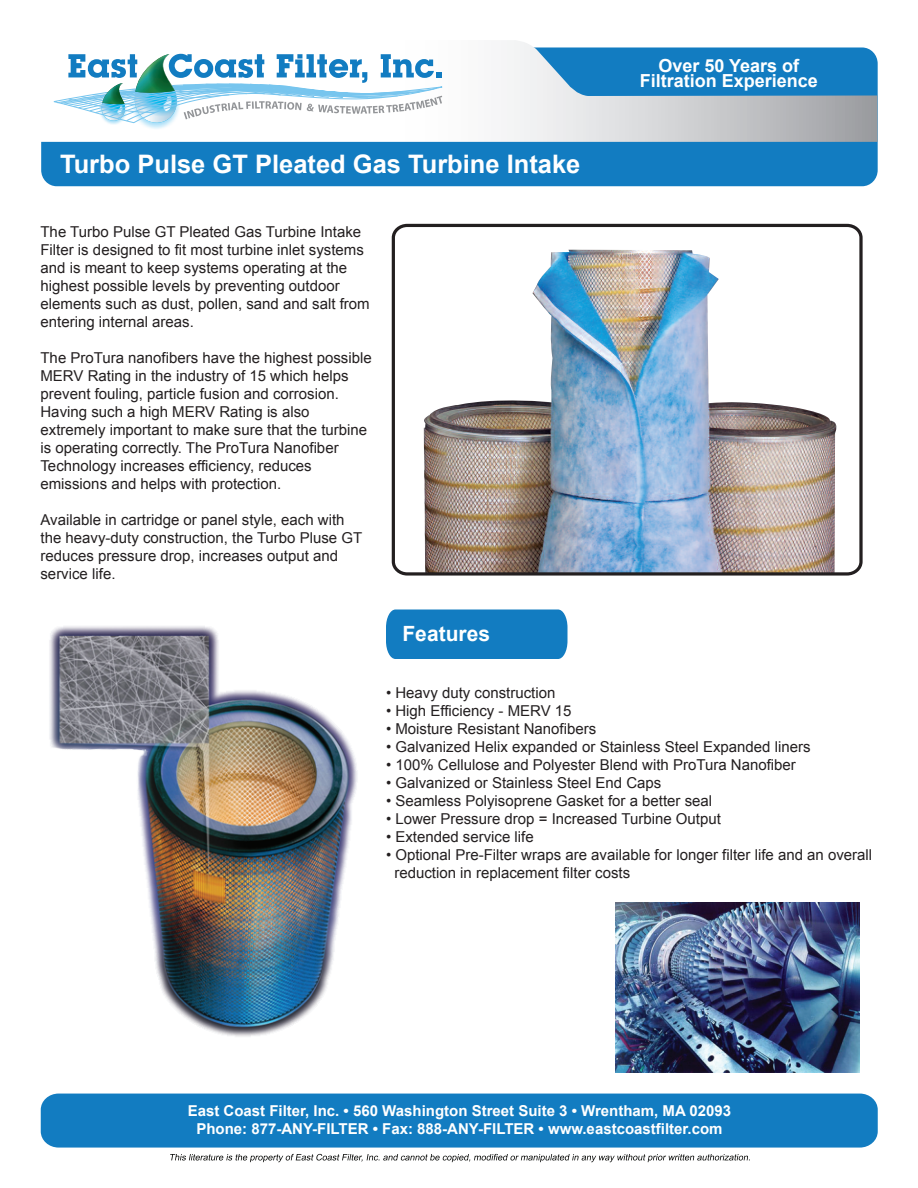
<style>
.page{position:relative;width:918px;height:1188px;background:#fff}
.page>*{position:absolute;margin:0;border:0;box-sizing:border-box;transform-origin:0 0}
.t1{font:700 25.5px "Arial";color:#fff}
.t2{font:700 21px "Arial";color:#fff}
.t3{font:700 18px/15px "Arial";color:#fff;text-align:center}
.t4{font:15px/18px "Arial";color:#231f20}
.t5{font:700 15px/18px "Arial";color:#fff;text-align:center}
</style>
<div class="page">
<img style="left:170px;top:1154px;width:131px;height:7px">
<img style="left:311px;top:1154px;width:124px;height:7px">
<img style="left:458px;top:1154px;width:116px;height:7px">
<img style="left:625px;top:1154px;width:125px;height:7px">
<div style="left:41px;top:47px;width:837px;height:139px;background:#127cc1;border-radius:16px"></div>
<svg style="left:41px;top:40px;width:837px;height:102px"></svg>
<svg style="left:53px;top:54px;width:397px;height:78px"></svg>
<img style="left:102px;top:83px;width:22px;height:21px">
<img style="left:136px;top:54px;width:39px;height:39px">
<div style="left:41px;top:1094px;width:837px;height:54px;background:#127cc1;border-radius:17px"></div>
<img style="left:391px;top:223px;width:472px;height:353px">
<img style="left:49px;top:626px;width:308px;height:411px">
<div style="left:386px;top:609px;width:181px;height:50px;background:#127cc1"></div>
<img style="left:616px;top:902px;width:244px;height:171px">
<h1 class="t1" style="left:60px;top:146px;width:522px">Turbo Pulse GT Pleated Gas Turbine Intake</h1>
<p class="t4" style="left:40px;top:223px;width:331px">The Turbo Pulse GT Pleated Gas Turbine Intake Filter is designed to fit most turbine inlet systems and is meant to keep systems operating at the highest possible levels by preventing outdoor elements such as dust, pollen, sand and salt from entering internal areas.</p>
<p class="t4" style="left:40px;top:349px;width:333px">The ProTura nanofibers have the highest possible MERV Rating in the industry of 15 which helps prevent fouling, particle fusion and corrosion.<br>Having such a high MERV Rating is also extremely important to make sure that the turbine is operating correctly. The ProTura Nanofiber Technology increases efficiency, reduces emissions and helps with protection.</p>
<p class="t4" style="left:40px;top:511px;width:323px">Available in cartridge or panel style, each with the heavy-duty construction, the Turbo Pluse GT reduces pressure drop, increases output and service life.</p>
<h2 class="t2" style="left:402px;top:619px;width:89px">Features</h2>
<p class="t3" style="left:640px;top:58px;width:180px">Over 50 Years of<br>Filtration Experience</p>
<p class="t4" style="left:386px;top:684px;width:171px">• Heavy duty construction</p>
<p class="t4" style="left:386px;top:702px;width:187px">• High Efficiency - MERV 15</p>
<p class="t4" style="left:386px;top:720px;width:212px">• Moisture Resistant Nanofibers</p>
<p class="t4" style="left:386px;top:738px;width:426px">• Galvanized Helix expanded or Stainless Steel Expanded liners</p>
<p class="t4" style="left:386px;top:756px;width:411px">• 100% Cellulose and Polyester Blend with ProTura Nanofiber</p>
<p class="t4" style="left:386px;top:774px;width:277px">• Galvanized or Stainless Steel End Caps</p>
<p class="t4" style="left:386px;top:792px;width:328px">• Seamless Polyisoprene Gasket for a better seal</p>
<p class="t4" style="left:386px;top:810px;width:337px">• Lower Pressure drop = Increased Turbine Output</p>
<p class="t4" style="left:386px;top:828px;width:149px">• Extended service life</p>
<p class="t4" style="left:394px;top:846px;width:479px;text-indent:-8px">• Optional Pre-Filter wraps are available for longer filter life and an overall reduction in replacement filter costs</p>
<p class="t5" style="left:188px;top:1102px;width:545px">East Coast Filter, Inc. • 560 Washington Street Suite 3 • Wrentham, MA 02093<br>Phone: 877-ANY-FILTER • Fax: 888-ANY-FILTER • www.eastcoastfilter.com</p>
</div>
